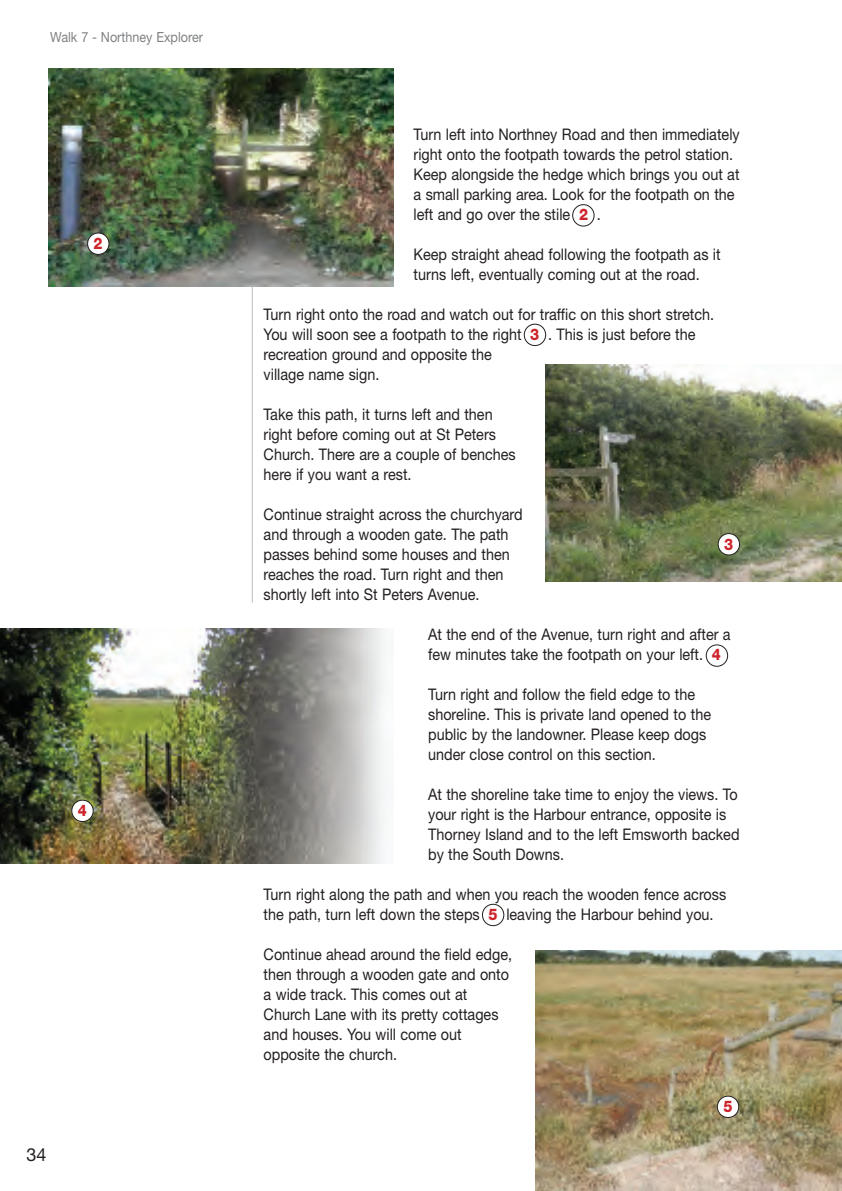
<style>
.page{position:relative;width:842px;height:1191px;background:#fff}
.page>*{position:absolute;margin:0;border:0;box-sizing:border-box;transform-origin:0 0}
.t1{font:18px "Helvetica Neue";color:#231f20}
.t2{font:16px/20px "Helvetica Neue";color:#231f20;scale:.9 1}
.t3{font:800 16px "Helvetica Neue";color:#ce242b;scale:.9 1}
.t4{font:14px "Helvetica Neue";color:#808285;scale:.9 1}
.s1{font-weight:800;color:#ce242b}
</style>
<div class="page">
<hr style="left:252px;top:128px;width:1px;height:474px;background:#bcbdc0">
<img style="left:48px;top:68px;width:346px;height:218px">
<img style="left:545px;top:364px;width:297px;height:218px">
<img style="left:536px;top:950px;width:306px;height:241px">
<div style="left:88px;top:233px;width:21px;height:21px;background:#fff;border-radius:50%"></div>
<div style="left:87px;top:232px;width:22px;height:23px;border:2px solid #231f20;border-radius:50%"></div>
<div style="left:718px;top:533px;width:21px;height:22px;background:#fff;border-radius:50%"></div>
<div style="left:718px;top:533px;width:22px;height:22px;border:2px solid #231f20;border-radius:50%"></div>
<div style="left:717px;top:1096px;width:22px;height:21px;background:#fff;border-radius:50%"></div>
<div style="left:717px;top:1095px;width:22px;height:23px;border:2px solid #231f20;border-radius:50%"></div>
<div style="left:572px;top:204px;width:23px;height:22px;border:2px solid #231f20;border-radius:50%"></div>
<div style="left:524px;top:324px;width:22px;height:22px;border:2px solid #231f20;border-radius:50%"></div>
<img style="left:0;top:628px;width:385px;height:235px">
<div style="left:72px;top:800px;width:21px;height:21px;background:#fff;border-radius:50%"></div>
<div style="left:71px;top:799px;width:23px;height:23px;border:2px solid #231f20;border-radius:50%"></div>
<div style="left:706px;top:644px;width:22px;height:23px;border:2px solid #231f20;border-radius:50%"></div>
<div style="left:482px;top:903px;width:22px;height:23px;border:2px solid #231f20;border-radius:50%"></div>
<p class="t4" style="left:50px;top:28px;width:171px">Walk 7 - Northney Explorer</p>
<p class="t3" style="left:94px;top:234px;width:12px">2</p>
<p class="t3" style="left:78px;top:801px;width:12px">4</p>
<p class="t1" style="left:27px;top:1144px;width:22px">34</p>
<p class="t2" style="left:414px;top:124px;width:364px">Turn left into Northney Road and then immediately right onto the footpath towards the petrol station.<br>Keep alongside the hedge which brings you out at a small parking area. Look for the footpath on the left and go over the stile <span class="s1">2</span> .</p>
<p class="t2" style="left:414px;top:244px;width:343px">Keep straight ahead following the footpath as it turns left, eventually coming out at the road.</p>
<p class="t2" style="left:264px;top:304px;width:502px">Turn right onto the road and watch out for traffic on this short stretch.<br>You will soon see a footpath to the right <span class="s1">3</span> . This is just before the recreation ground and opposite the<br>village name sign.</p>
<p class="t2" style="left:264px;top:404px;width:282px">Take this path, it turns left and then right before coming out at St Peters<br>Church. There are a couple of benches here if you want a rest.</p>
<p class="t2" style="left:264px;top:504px;width:289px">Continue straight across the churchyard and through a wooden gate. The path passes behind some houses and then reaches the road. Turn right and then shortly left into St Peters Avenue.</p>
<p class="t2" style="left:428px;top:624px;width:338px">At the end of the Avenue, turn right and after a few minutes take the footpath on your left. <span class="s1">4</span></p>
<p class="t2" style="left:428px;top:684px;width:316px">Turn right and follow the field edge to the shoreline. This is private land opened to the public by the landowner. Please keep dogs under close control on this section.</p>
<p class="t2" style="left:428px;top:784px;width:348px">At the shoreline take time to enjoy the views. To your right is the Harbour entrance, opposite is Thorney Island and to the left Emsworth backed by the South Downs.</p>
<p class="t2" style="left:264px;top:884px;width:515px">Turn right along the path and when you reach the wooden fence across the path, turn left down the steps <span class="s1">5</span> leaving the Harbour behind you.</p>
<p class="t2" style="left:264px;top:944px;width:278px">Continue ahead around the field edge, then through a wooden gate and onto a wide track. This comes out at<br>Church Lane with its pretty cottages and houses. You will come out opposite the church.</p>
<p class="t3" style="left:724px;top:535px;width:12px">3</p>
<p class="t3" style="left:723px;top:1097px;width:12px">5</p>
</div>
